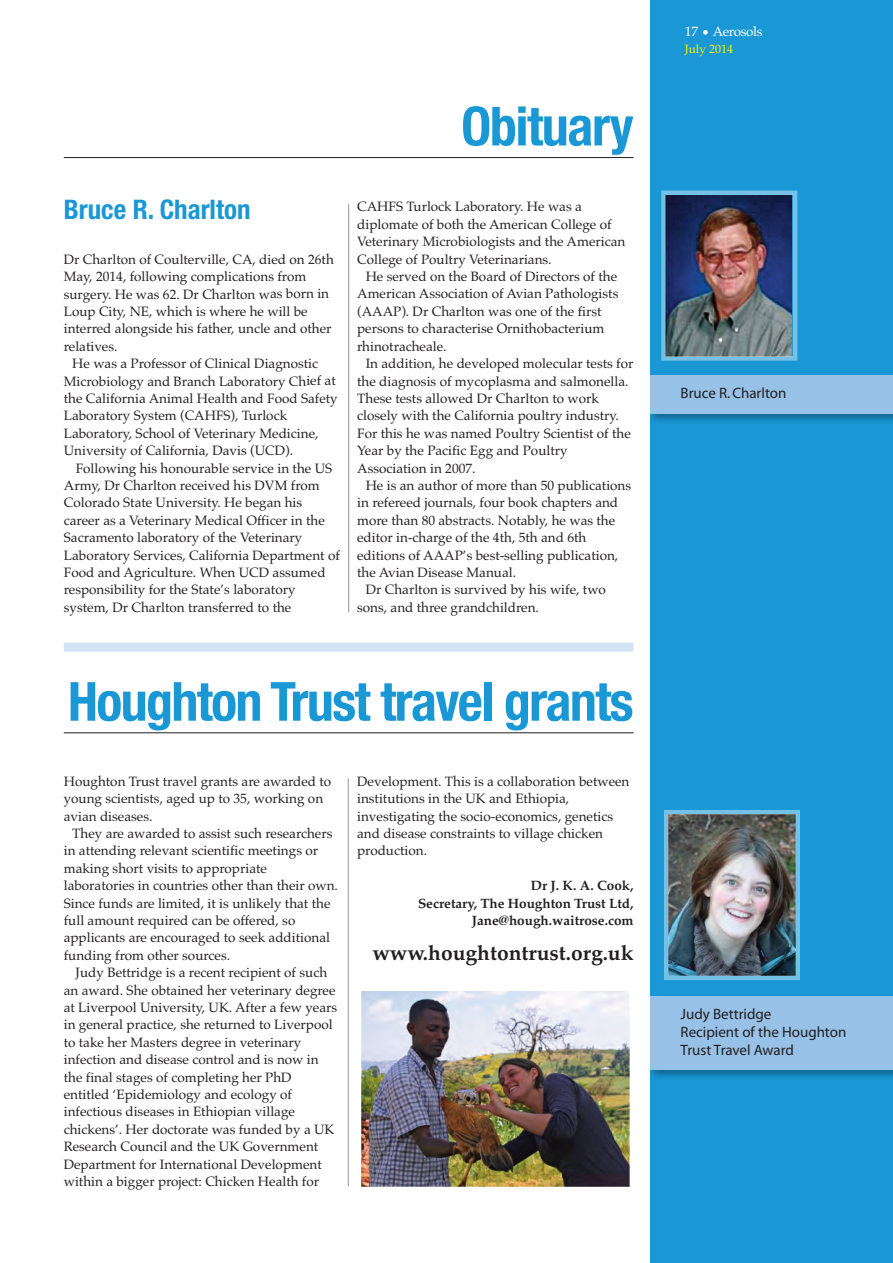
<style>
.page{position:relative;width:893px;height:1263px;background:#fff}
.page>*{position:absolute;margin:0;border:0;box-sizing:border-box;transform-origin:0 0}
.t1{font:700 condensed 54px "Helvetica Neue";letter-spacing:-.03em;color:#1a97d5}
.t2{font:700 condensed 27px "Helvetica Neue";color:#1a97d5}
.t3{font:700 21px "Palatino";color:#231f20}
.t4{font:15px/18.1px "Myriad";color:#231f20}
.t5{font:13.5px/17.4px "Palatino";color:#231f20}
.t6{font:700 13.5px/17.4px "Palatino";color:#231f20;text-align:right}
.t7{font:13.5px "Palatino";letter-spacing:-.025em;color:#fff}
.t8{font:12px "Palatino";color:#fff101}
</style>
<div class="page">
<div style="left:651px;top:0;width:242px;height:1263px;background:#1a97d5"></div>
<hr style="left:64px;top:157px;width:570px;height:1px;background:#231f20">
<hr style="left:348px;top:204px;width:1px;height:408px;background:#939598">
<img style="left:650px;top:369px;width:243px;height:59px">
<div style="left:651px;top:375px;width:242px;height:39px;background:#97c1e7"></div>
<img style="left:666px;top:196px;width:126px;height:160px">
<div style="left:64px;top:643px;width:570px;height:9px;background:#d3e4f5"></div>
<hr style="left:64px;top:732px;width:570px;height:1px;background:#231f20">
<hr style="left:348px;top:778px;width:1px;height:408px;background:#939598">
<img style="left:650px;top:990px;width:243px;height:94px">
<div style="left:651px;top:996px;width:242px;height:74px;background:#97c1e7"></div>
<img style="left:669px;top:815px;width:126px;height:160px">
<img style="left:362px;top:991px;width:267px;height:195px">
<div style="left:357px;top:986px;width:277px;height:205px;border:4px solid #fff"></div>
<h1 class="t1" style="left:461px;top:94px;width:174px">Obituary</h1>
<h2 class="t2" style="left:64px;top:193px;width:188px">Bruce R. Charlton</h2>
<p class="t5" style="left:64px;top:250px;width:272px">Dr Charlton of Coulterville, CA, died on 26th May, 2014, following complications from surgery. He was 62. Dr Charlton was born in Loup City, NE, which is where he will be interred alongside his father, uncle and other relatives.</p>
<p class="t5" style="left:64px;top:355px;width:275px;text-indent:8px">He was a Professor of Clinical Diagnostic Microbiology and Branch Laboratory Chief at the California Animal Health and Food Safety Laboratory System (CAHFS), Turlock Laboratory, School of Veterinary Medicine, University of California, Davis (UCD).</p>
<p class="t5" style="left:64px;top:459px;width:278px;text-indent:12px">Following his honourable service in the US Army, Dr Charlton received his DVM from Colorado State University. He began his career as a Veterinary Medical Officer in the Sacramento laboratory of the Veterinary Laboratory Services, California Department of Food and Agriculture. When UCD assumed responsibility for the State’s laboratory system, Dr Charlton transferred to the</p>
<p class="t5" style="left:357px;top:198px;width:270px">CAHFS Turlock Laboratory. He was a diplomate of both the American College of Veterinary Microbiologists and the American College of Poultry Veterinarians.</p>
<p class="t5" style="left:357px;top:268px;width:263px;text-indent:9px">He served on the Board of Directors of the American Association of Avian Pathologists (AAAP). Dr Charlton was one of the first persons to characterise Ornithobacterium rhinotracheale.</p>
<p class="t5" style="left:357px;top:355px;width:278px;text-indent:9px">In addition, he developed molecular tests for the diagnosis of mycoplasma and salmonella.<br>These tests allowed Dr Charlton to work closely with the California poultry industry.<br>For this he was named Poultry Scientist of the Year by the Pacific Egg and Poultry Association in 2007.</p>
<p class="t5" style="left:366px;top:477px;width:267px">He is an author of more than 50 publications</p>
<p class="t5" style="left:357px;top:494px;width:263px">in refereed journals, four book chapters and</p>
<p class="t5" style="left:357px;top:511px;width:260px">more than 80 abstracts. Notably, he was the</p>
<p class="t5" style="left:357px;top:529px;width:231px">editor in-charge of the 4th, 5th and 6th</p>
<p class="t5" style="left:357px;top:546px;width:263px">editions of AAAP’s best-selling publication,</p>
<p class="t5" style="left:357px;top:564px;width:160px">the Avian Disease Manual.</p>
<p class="t5" style="left:366px;top:581px;width:242px">Dr Charlton is survived by his wife, two</p>
<p class="t5" style="left:357px;top:598px;width:183px">sons, and three grandchildren.</p>
<h1 class="t1" style="left:68px;top:669px;width:567px">Houghton Trust travel grants</h1>
<p class="t5" style="left:64px;top:772px;width:269px">Houghton Trust travel grants are awarded to young scientists, aged up to 35, working on avian diseases.</p>
<p class="t5" style="left:64px;top:824px;width:276px;text-indent:9px">They are awarded to assist such researchers in attending relevant scientific meetings or making short visits to appropriate laboratories in countries other than their own.<br>Since funds are limited, it is unlikely that the full amount required can be offered, so applicants are encouraged to seek additional funding from other sources.</p>
<p class="t5" style="left:64px;top:964px;width:275px;text-indent:12px">Judy Bettridge is a recent recipient of such an award. She obtained her veterinary degree at Liverpool University, UK. After a few years in general practice, she returned to Liverpool to take her Masters degree in veterinary infection and disease control and is now in the final stages of completing her PhD entitled ‘Epidemiology and ecology of infectious diseases in Ethiopian village chickens’. Her doctorate was funded by a UK Research Council and the UK Government Department for International Development within a bigger project: Chicken Health for</p>
<p class="t5" style="left:357px;top:772px;width:274px">Development. This is a collaboration between institutions in the UK and Ethiopia, investigating the socio-economics, genetics and disease constraints to village chicken production.</p>
<p class="t6" style="left:418px;top:877px;width:217px">Dr J. K. A. Cook,<br>Secretary, The Houghton Trust Ltd,<br>Jane@hough.waitrose.com</p>
<h3 class="t3" style="left:372px;top:940px;width:263px">www.houghtontrust.org.uk</h3>
<p class="t7" style="left:685px;top:24px;width:79px">17 • Aerosols</p>
<p class="t8" style="left:685px;top:42px;width:50px">July 2014</p>
<p class="t4" style="left:681px;top:385px;width:107px">Bruce R. Charlton</p>
<p class="t4" style="left:681px;top:1006px;width:167px">Judy Bettridge<br>Recipient of the Houghton<br>Trust Travel Award</p>
</div>
